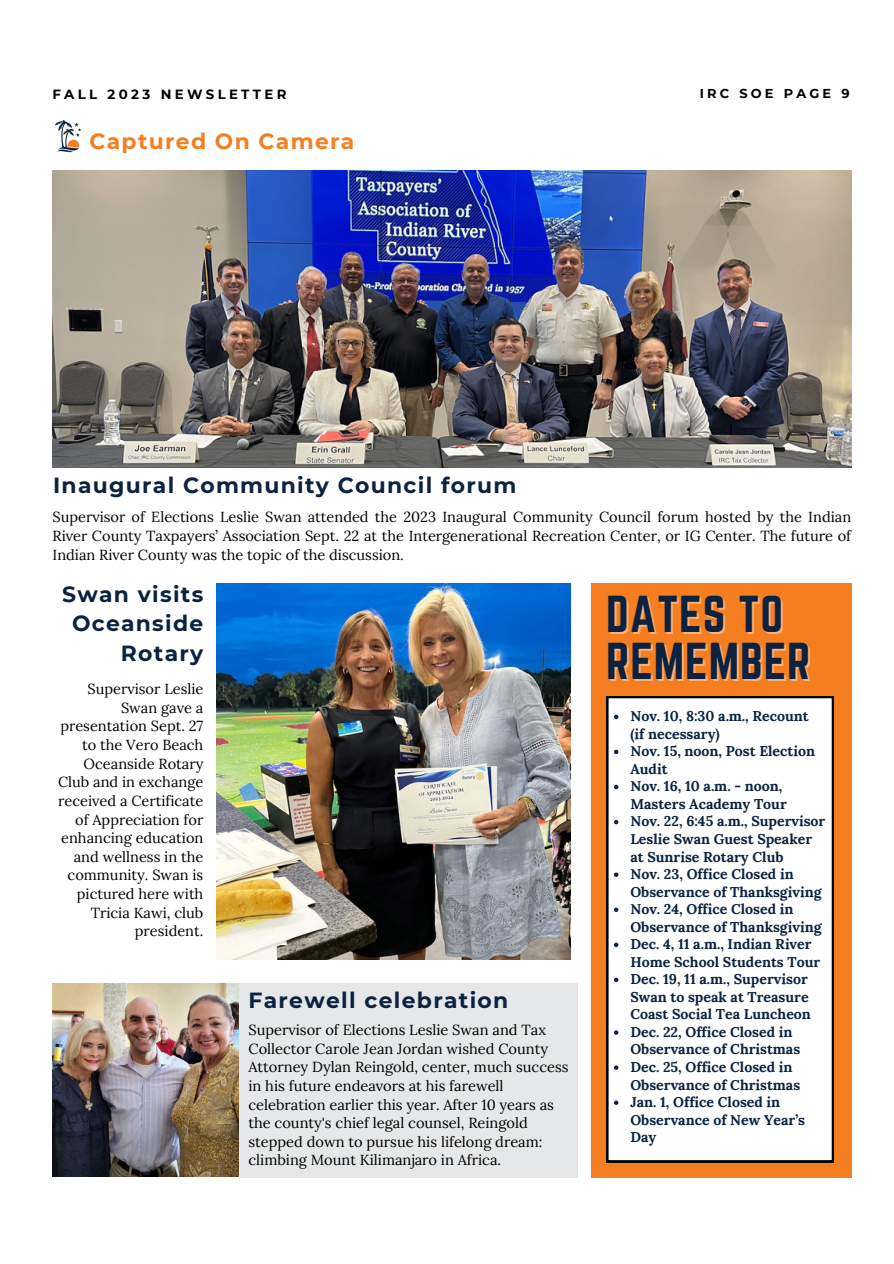
<style>
.page{position:relative;width:894px;height:1264px;background:#fff}
.page>*{position:absolute;margin:0;border:0;box-sizing:border-box;transform-origin:0 0}
.t1{font:45.3px/47.1px "Norwester";letter-spacing:.02em;color:#0b2240}
.t2{font:700 21.9px/29.5px "Montserrat";letter-spacing:.06em;color:#0b2240;text-align:right}
.t3{font:700 21.9px "Montserrat";letter-spacing:.06em;color:#f47e20}
.t4{font:14.55px/18.6px "Lora";color:#000;text-align:justify}
.t5{font:700 14.1px/17.5px "Lora";color:#0b2240}
.t6{font:700 13.35px "Montserrat";letter-spacing:.25em;color:#000}
.t7{font:700 12.9px "Montserrat";letter-spacing:.25em;color:#000}
</style>
<div class="page">
<div style="left:591px;top:583px;width:260px;height:594px;background:#f47e20"></div>
<div style="left:606px;top:696px;width:227px;height:466px;background:#fff"></div>
<div style="left:239px;top:983px;width:339px;height:194px;background:#e6e7e8"></div>
<img style="left:52px;top:983px;width:186px;height:193px">
<img style="left:55px;top:120px;width:26px;height:33px">
<img style="left:216px;top:583px;width:354px;height:376px">
<img style="left:53px;top:170px;width:798px;height:297px">
<svg style="left:613px;top:714px;width:5px;height:5px"></svg>
<svg style="left:613px;top:749px;width:5px;height:5px"></svg>
<svg style="left:613px;top:784px;width:5px;height:5px"></svg>
<svg style="left:613px;top:820px;width:5px;height:4px"></svg>
<svg style="left:613px;top:872px;width:5px;height:4px"></svg>
<svg style="left:613px;top:907px;width:5px;height:5px"></svg>
<svg style="left:613px;top:942px;width:5px;height:5px"></svg>
<svg style="left:613px;top:977px;width:5px;height:5px"></svg>
<svg style="left:613px;top:1030px;width:5px;height:4px"></svg>
<svg style="left:613px;top:1065px;width:5px;height:4px"></svg>
<svg style="left:613px;top:1100px;width:5px;height:4px"></svg>
<p class="t6" style="left:52px;top:86px;width:235px">FALL 2023 NEWSLETTER</p>
<p class="t7" style="left:699px;top:85px;width:151px">IRC SOE PAGE 9</p>
<p class="t3" style="left:89px;top:128px;width:266px">Captured On Camera</p>
<p class="t2" style="left:53px;top:470px;width:464px">Inaugural Community Council forum</p>
<p class="t4" style="left:52px;top:507px;width:800px">Supervisor of Elections Leslie Swan attended the 2023 Inaugural Community Council forum hosted by the Indian River County Taxpayers’ Association Sept. 22 at the Intergenerational Recreation Center, or IG Center. The future of Indian River County was the topic of the discussion.</p>
<p class="t2" style="left:62px;top:579px;width:143px">Swan visits<br>Oceanside<br>Rotary</p>
<p class="t4" style="left:58px;top:679px;width:147px;text-align:right">Supervisor Leslie<br>Swan gave a presentation Sept. 27 to the Vero Beach<br>Oceanside Rotary<br>Club and in exchange received a Certificate of Appreciation for enhancing education and wellness in the community. Swan is pictured here with<br>Tricia Kawi, club president.</p>
<p class="t2" style="left:248px;top:985px;width:261px">Farewell celebration</p>
<p class="t4" style="left:248px;top:1020px;width:321px;text-align:left">Supervisor of Elections Leslie Swan and Tax Collector Carole Jean Jordan wished County Attorney Dylan Reingold, center, much success in his future endeavors at his farewell celebration earlier this year. After 10 years as the county's chief legal counsel, Reingold stepped down to pursue his lifelong dream: climbing Mount Kilimanjaro in Africa.</p>
<p class="t1" style="left:606px;top:590px;width:205px">DATES TO<br>REMEMBER</p>
<p class="t5" style="left:630px;top:707px;width:180px">Nov. 10, 8:30 a.m., Recount (if necessary)</p>
<p class="t5" style="left:630px;top:742px;width:186px">Nov. 15, noon, Post Election<br>Audit</p>
<p class="t5" style="left:630px;top:777px;width:158px">Nov. 16, 10 a.m. - noon,<br>Masters Academy Tour</p>
<p class="t5" style="left:630px;top:812px;width:196px">Nov. 22, 6:45 a.m., Supervisor<br>Leslie Swan Guest Speaker at Sunrise Rotary Club</p>
<p class="t5" style="left:630px;top:865px;width:193px">Nov. 23, Office Closed in<br>Observance of Thanksgiving</p>
<p class="t5" style="left:630px;top:900px;width:193px">Nov. 24, Office Closed in<br>Observance of Thanksgiving</p>
<p class="t5" style="left:630px;top:935px;width:191px">Dec. 4, 11 a.m., Indian River<br>Home School Students Tour</p>
<p class="t5" style="left:630px;top:970px;width:182px">Dec. 19, 11 a.m., Supervisor<br>Swan to speak at Treasure<br>Coast Social Tea Luncheon</p>
<p class="t5" style="left:630px;top:1022px;width:171px">Dec. 22, Office Closed in<br>Observance of Christmas</p>
<p class="t5" style="left:630px;top:1058px;width:171px">Dec. 25, Office Closed in<br>Observance of Christmas</p>
<p class="t5" style="left:630px;top:1093px;width:176px">Jan. 1, Office Closed in<br>Observance of New Year’s<br>Day</p>
</div>
